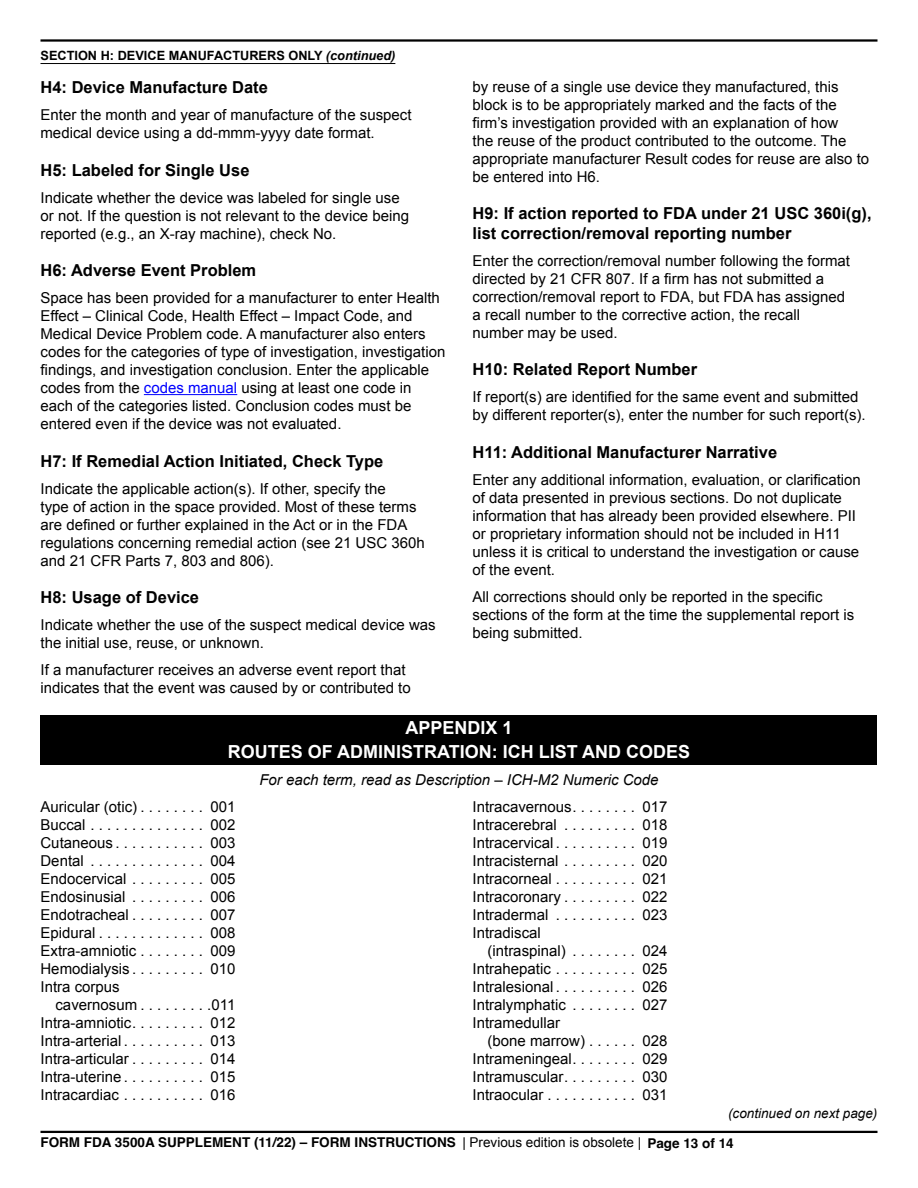
<style>
.page{position:relative;width:918px;height:1188px;background:#fff}
.page>*{position:absolute;margin:0;border:0;box-sizing:border-box;transform-origin:0 0}
.t1{font:700 18px/24px "Arial";color:#fff;text-align:center}
.t2{font:700 16.5px/19.5px "Arial";color:#000}
.t3{font:15px/18px "Arial";color:#000}
.t4{font:italic 15px "Arial";color:#000}
.t5{font:700 13.5px "Helvetica";color:#000}
.t6{font:italic 13.5px "Arial";color:#000}
.t7{font:700 12.75px "Arial";color:#000}
.s1{font-style:italic}
.s2{color:#00f}
.s3{font-family:"Arial";font-weight:400}
</style>
<div class="page">
<hr style="left:40px;top:39px;width:838px;height:3px;background:#000">
<hr style="left:40px;top:1131px;width:838px;height:2px;background:#000">
<hr style="left:40px;top:63px;width:355px;height:1px;background:#000">
<hr style="left:144px;top:394px;width:93px;height:1px;background:#00f">
<div style="left:40px;top:715px;width:838px;height:26px;background:#000"></div>
<div style="left:40px;top:739px;width:838px;height:26px;background:#000"></div>
<p class="t7" style="left:40px;top:47px;width:356px">SECTION H: DEVICE MANUFACTURERS ONLY <span class="s1">(continued)</span></p>
<h3 class="t2" style="left:40px;top:78px;width:229px">H4: Device Manufacture Date</h3>
<p class="t3" style="left:40px;top:106px;width:373px">Enter the month and year of manufacture of the suspect medical device using a dd-mmm-yyyy date format.</p>
<h3 class="t2" style="left:40px;top:161px;width:211px">H5: Labeled for Single Use</h3>
<p class="t3" style="left:40px;top:188px;width:370px">Indicate whether the device was labeled for single use or not. If the question is not relevant to the device being reported (e.g., an X-ray machine), check No.</p>
<h3 class="t2" style="left:40px;top:261px;width:217px">H6: Adverse Event Problem</h3>
<p class="t3" style="left:40px;top:289px;width:406px">Space has been provided for a manufacturer to enter Health Effect – Clinical Code, Health Effect – Impact Code, and Medical Device Problem code. A manufacturer also enters codes for the categories of type of investigation, investigation findings, and investigation conclusion. Enter the applicable codes from the <span class="s2">codes manual</span> using at least one code in each of the categories listed. Conclusion codes must be entered even if the device was not evaluated.</p>
<h3 class="t2" style="left:40px;top:452px;width:344px">H7: If Remedial Action Initiated, Check Type</h3>
<p class="t3" style="left:40px;top:479px;width:386px">Indicate the applicable action(s). If other, specify the<br>type of action in the space provided. Most of these terms are defined or further explained in the Act or in the FDA regulations concerning remedial action (see 21 USC 360h and 21 CFR Parts 7, 803 and 806).</p>
<h3 class="t2" style="left:40px;top:588px;width:160px">H8: Usage of Device</h3>
<p class="t3" style="left:40px;top:616px;width:397px">Indicate whether the use of the suspect medical device was the initial use, reuse, or unknown.</p>
<p class="t3" style="left:40px;top:661px;width:372px">If a manufacturer receives an adverse event report that indicates that the event was caused by or contributed to</p>
<p class="t3" style="left:472px;top:78px;width:398px">by reuse of a single use device they manufactured, this block is to be appropriately marked and the facts of the firm’s investigation provided with an explanation of how<br>the reuse of the product contributed to the outcome. The appropriate manufacturer Result codes for reuse are also to be entered into H6.</p>
<h3 class="t2" style="left:472px;top:204px;width:401px">H9: If action reported to FDA under 21 USC 360i(g), list correction/removal reporting number</h3>
<p class="t3" style="left:472px;top:252px;width:379px">Enter the correction/removal number following the format directed by 21 CFR 807. If a firm has not submitted a correction/removal report to FDA, but FDA has assigned a recall number to the corrective action, the recall number may be used.</p>
<h3 class="t2" style="left:472px;top:360px;width:226px">H10: Related Report Number</h3>
<p class="t3" style="left:472px;top:388px;width:395px">If report(s) are identified for the same event and submitted by different reporter(s), enter the number for such report(s).</p>
<h3 class="t2" style="left:472px;top:443px;width:306px">H11: Additional Manufacturer Narrative</h3>
<p class="t3" style="left:472px;top:471px;width:390px">Enter any additional information, evaluation, or clarification of data presented in previous sections. Do not duplicate information that has already been provided elsewhere. PII or proprietary information should not be included in H11 unless it is critical to understand the investigation or cause of the event.</p>
<p class="t3" style="left:472px;top:588px;width:383px">All corrections should only be reported in the specific sections of the form at the time the supplemental report is being submitted.</p>
<h2 class="t1" style="left:228px;top:717px;width:464px">APPENDIX 1<br>ROUTES OF ADMINISTRATION: ICH LIST AND CODES</h2>
<p class="t4" style="left:259px;top:770px;width:401px">For each term, read as Description – ICH-M2 Numeric Code</p>
<p class="t3" style="left:40px;top:798px;width:196px">Auricular (otic) . . . . . . . . 001</p>
<p class="t3" style="left:40px;top:816px;width:196px">Buccal.............. 002</p>
<p class="t3" style="left:40px;top:834px;width:196px">Cutaneous........... 003</p>
<p class="t3" style="left:40px;top:852px;width:196px">Dental .............. 004</p>
<p class="t3" style="left:40px;top:870px;width:196px">Endocervical . . . . . . . . . 005</p>
<p class="t3" style="left:40px;top:888px;width:196px">Endosinusial . . . . . . . . . 006</p>
<p class="t3" style="left:40px;top:906px;width:196px">Endotracheal . . . . . . . . . 007</p>
<p class="t3" style="left:40px;top:924px;width:196px">Epidural............. 008</p>
<p class="t3" style="left:40px;top:942px;width:196px">Extra-amniotic . . . . . . . . 009</p>
<p class="t3" style="left:40px;top:960px;width:196px">Hemodialysis . . . . . . . . . 010</p>
<p class="t3" style="left:55px;top:978px;width:181px;text-indent:-15px">Intra corpus<br>cavernosum . . . . . . . . .011</p>
<p class="t3" style="left:40px;top:1014px;width:196px">Intra-amniotic. . . . . . . . . 012</p>
<p class="t3" style="left:40px;top:1032px;width:196px">Intra-arterial . . . . . . . . . . 013</p>
<p class="t3" style="left:40px;top:1050px;width:196px">Intra-articular . . . . . . . . . 014</p>
<p class="t3" style="left:40px;top:1068px;width:196px">Intra-uterine . . . . . . . . . . 015</p>
<p class="t3" style="left:40px;top:1086px;width:196px">Intracardiac . . . . . . . . . . 016</p>
<p class="t3" style="left:472px;top:798px;width:196px">Intracavernous. . . . . . . . 017</p>
<p class="t3" style="left:472px;top:816px;width:196px">Intracerebral . . . . . . . . . 018</p>
<p class="t3" style="left:472px;top:834px;width:196px">Intracervical . . . . . . . . . . 019</p>
<p class="t3" style="left:472px;top:852px;width:196px">Intracisternal . . . . . . . . . 020</p>
<p class="t3" style="left:472px;top:870px;width:196px">Intracorneal . . . . . . . . . . 021</p>
<p class="t3" style="left:472px;top:888px;width:196px">Intracoronary . . . . . . . . . 022</p>
<p class="t3" style="left:472px;top:906px;width:196px">Intradermal . . . . . . . . . . 023</p>
<p class="t3" style="left:487px;top:924px;width:181px;text-indent:-15px">Intradiscal<br>(intraspinal) . . . . . . . . 024</p>
<p class="t3" style="left:472px;top:960px;width:196px">Intrahepatic . . . . . . . . . . 025</p>
<p class="t3" style="left:472px;top:978px;width:196px">Intralesional . . . . . . . . . . 026</p>
<p class="t3" style="left:472px;top:996px;width:196px">Intralymphatic . . . . . . . . 027</p>
<p class="t3" style="left:487px;top:1014px;width:181px;text-indent:-15px">Intramedullar<br>(bone marrow) . . . . . . 028</p>
<p class="t3" style="left:472px;top:1050px;width:196px">Intrameningeal. . . . . . . . 029</p>
<p class="t3" style="left:472px;top:1068px;width:196px">Intramuscular. . . . . . . . . 030</p>
<p class="t3" style="left:472px;top:1086px;width:196px">Intraocular . . . . . . . . . . . 031</p>
<p class="t6" style="left:728px;top:1104px;width:151px">(continued on next page)</p>
<p class="t5" style="left:40px;top:1134px;width:695px">FORM FDA 3500A SUPPLEMENT (11/22) – FORM INSTRUCTIONS <span class="s3">| Previous edition is obsolete |</span> Page 13 of 14</p>
</div>
